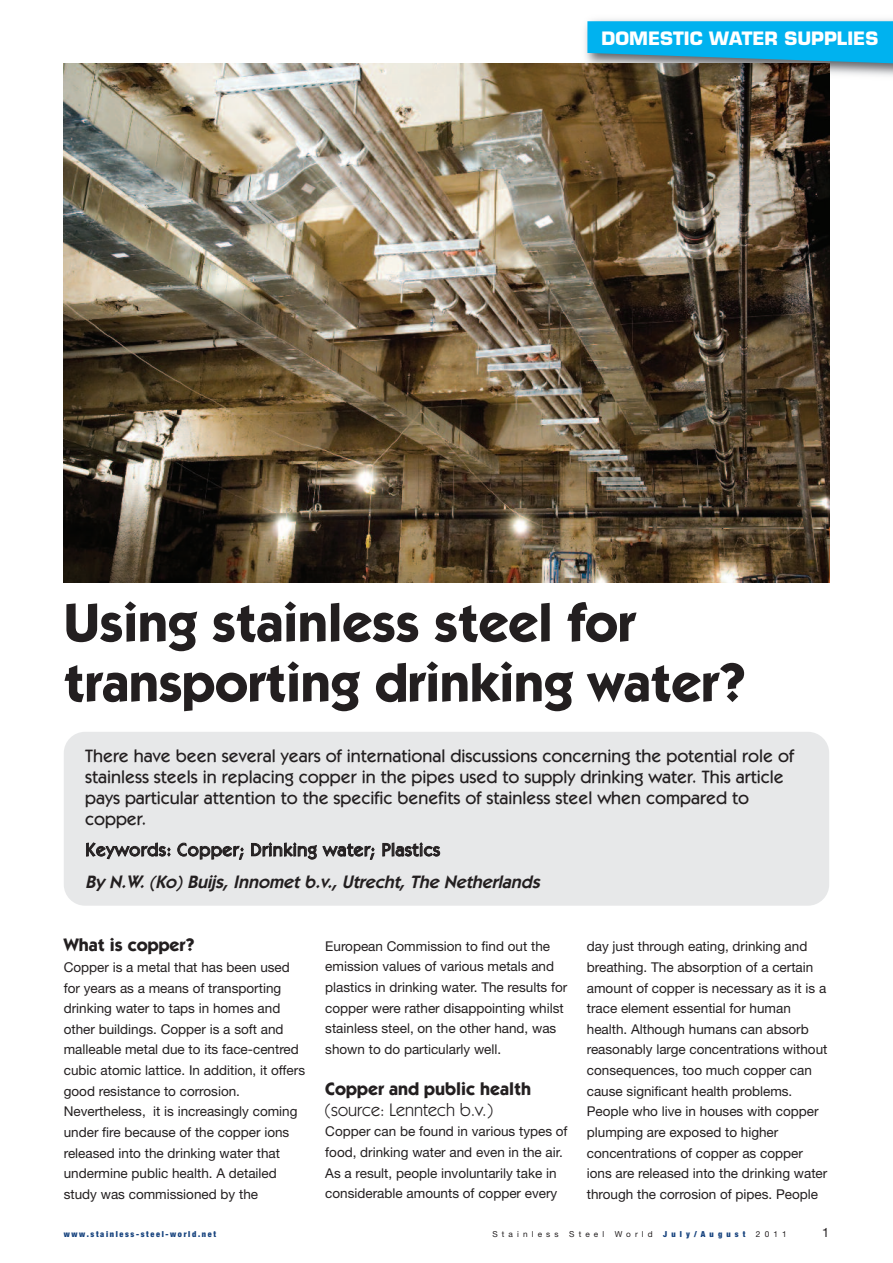
<style>
.page{position:relative;width:893px;height:1263px;background:#fff}
.page>*{position:absolute;margin:0;border:0;box-sizing:border-box;transform-origin:0 0}
.t1{font:700 54px/60px "Itc Kabel";letter-spacing:-.005em;color:#231f20}
.t2{font:500 18px/21px "Itc Kabel";color:#231f20}
.t3{font:italic 600 18px "Itc Kabel";color:#231f20}
.t4{font:500 18px "Itc Kabel";letter-spacing:.025em;color:#231f20}
.t5{font:700 18px "Itc Kabel";color:#231f20}
.t6{font:700 18px "Eurostile LT Std";color:#fff}
.t7{font:18px "Itc Kabel";color:#231f20}
.t8{font:13.5px/20.7px "Helvetica Neue";color:#231f20}
.t9{font:12.75px "Helvetica Neue";color:#231f20}
.t10{font:900 condensed 8.25px "Helvetica Neue";letter-spacing:.2em;color:#17437e}
.t11{font:8.25px "Helvetica Neue";letter-spacing:.5em;color:#231f20}
.t12{font:900 condensed 8.25px "Helvetica Neue";letter-spacing:.5em;color:#17437e}
</style>
<div class="page">
<img style="left:64px;top:64px;width:765px;height:519px">
<img style="left:579px;top:19px;width:314px;height:63px">
<svg style="left:587px;top:21px;width:306px;height:43px;background:#14ace0"></svg>
<div style="left:64px;top:732px;width:765px;height:174px;background:#e7e8e9;border-radius:21px"></div>
<h2 class="t6" style="left:601px;top:32px;width:278px">DOMESTIC WATER SUPPLIES</h2>
<h1 class="t1" style="left:64px;top:597px;width:683px">Using stainless steel for transporting drinking water?</h1>
<p class="t2" style="left:85px;top:746px;width:711px">There have been several years of international discussions concerning the potential role of stainless steels in replacing copper in the pipes used to supply drinking water. This article pays particular attention to the specific benefits of stainless steel when compared to copper.</p>
<h2 class="t4" style="left:85px;top:843px;width:356px">Keywords: Copper; Drinking water; Plastics</h2>
<h2 class="t3" style="left:85px;top:875px;width:459px">By N.W. (Ko) Buijs, Innomet b.v., Utrecht, The Netherlands</h2>
<h2 class="t5" style="left:64px;top:938px;width:132px">What is copper?</h2>
<p class="t8" style="left:64px;top:956px;width:243px">Copper is a metal that has been used for years as a means of transporting drinking water to taps in homes and other buildings. Copper is a soft and malleable metal due to its face-centred cubic atomic lattice. In addition, it offers good resistance to corrosion.<br>Nevertheless, it is increasingly coming under fire because of the copper ions released into the drinking water that undermine public health. A detailed study was commissioned by the</p>
<p class="t8" style="left:325px;top:935px;width:244px">European Commission to find out the emission values of various metals and plastics in drinking water. The results for copper were rather disappointing whilst stainless steel, on the other hand, was shown to do particularly well.</p>
<h2 class="t5" style="left:325px;top:1082px;width:207px">Copper and public health</h2>
<h2 class="t7" style="left:325px;top:1103px;width:169px">(source: Lenntech b.v.)</h2>
<p class="t8" style="left:325px;top:1121px;width:244px">Copper can be found in various types of food, drinking water and even in the air.<br>As a result, people involuntarily take in considerable amounts of copper every</p>
<p class="t8" style="left:587px;top:936px;width:242px">day just through eating, drinking and breathing. The absorption of a certain amount of copper is necessary as it is a trace element essential for human health. Although humans can absorb reasonably large concentrations without consequences, too much copper can cause significant health problems.<br>People who live in houses with copper plumping are exposed to higher concentrations of copper as copper ions are released into the drinking water through the corrosion of pipes. People</p>
<p class="t10" style="left:64px;top:1229px;width:154px">www.stainless-steel-world.net</p>
<p class="t11" style="left:492px;top:1229px;width:68px">Stainless</p>
<p class="t11" style="left:569px;top:1229px;width:37px">Steel</p>
<p class="t11" style="left:615px;top:1229px;width:39px">World</p>
<p class="t12" style="left:663px;top:1229px;width:84px">July/August</p>
<p class="t11" style="left:756px;top:1229px;width:32px">2011</p>
<p class="t9" style="left:822px;top:1225px;width:9px">1</p>
</div>
